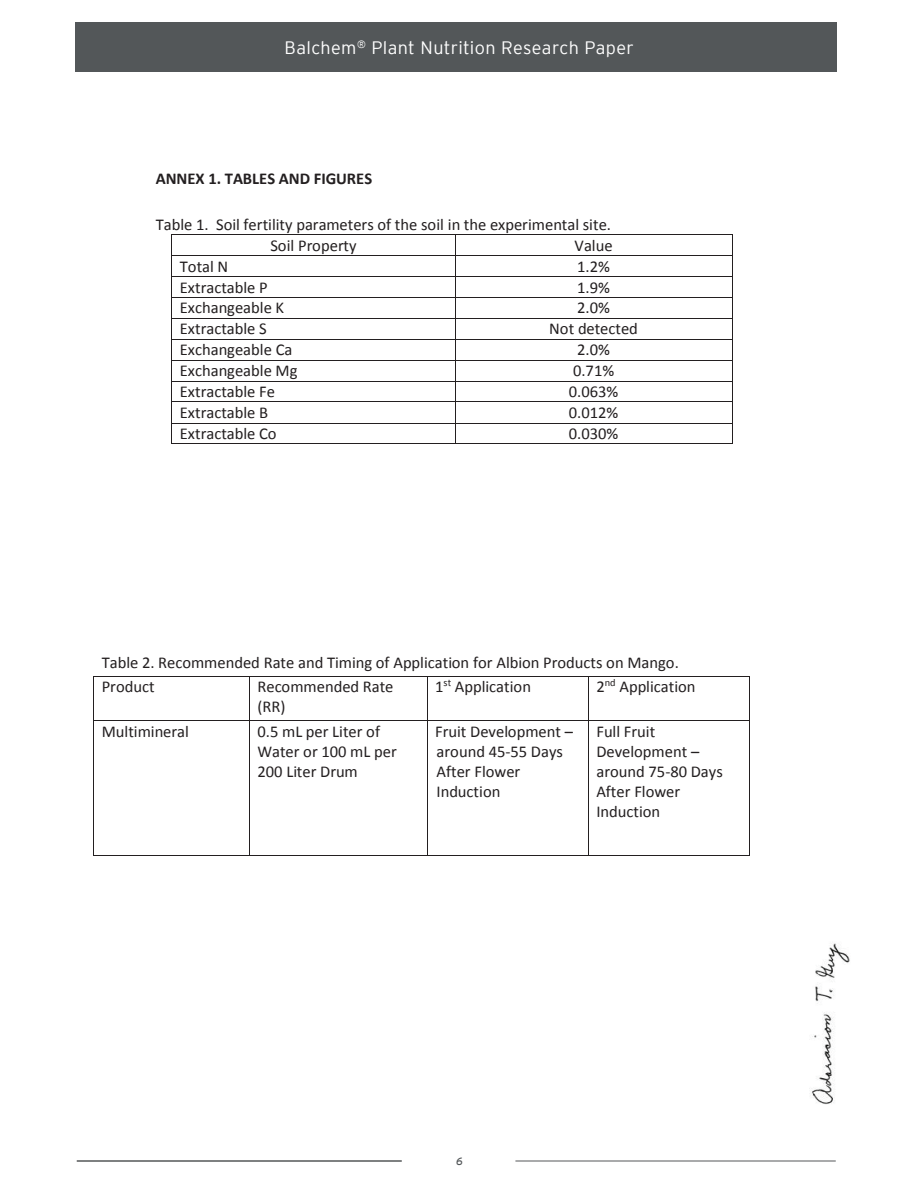
<style>
.page{position:relative;width:918px;height:1188px;background:#fff}
.page>*{position:absolute;margin:0;border:0;box-sizing:border-box;transform-origin:0 0}
.t1{font:300 18px "Interstate";letter-spacing:.02em;color:#fff}
.t2{font:16.5px/20.1px "Calibri";color:#231f20}
.t3{font:700 16.5px "Calibri";color:#231f20}
.t4{font:italic 10.5px "Interstate";color:#535759}
</style>
<div class="page">
<hr style="left:172px;top:235px;width:283px;height:1px;background:#231f20">
<hr style="left:456px;top:235px;width:276px;height:1px;background:#231f20">
<hr style="left:172px;top:255px;width:283px;height:1px;background:#231f20">
<hr style="left:456px;top:255px;width:276px;height:1px;background:#231f20">
<hr style="left:172px;top:276px;width:283px;height:1px;background:#231f20">
<hr style="left:456px;top:276px;width:276px;height:1px;background:#231f20">
<hr style="left:172px;top:297px;width:283px;height:1px;background:#231f20">
<hr style="left:456px;top:297px;width:276px;height:1px;background:#231f20">
<hr style="left:172px;top:318px;width:283px;height:1px;background:#231f20">
<hr style="left:456px;top:318px;width:276px;height:1px;background:#231f20">
<hr style="left:172px;top:339px;width:283px;height:1px;background:#231f20">
<hr style="left:456px;top:339px;width:276px;height:1px;background:#231f20">
<hr style="left:172px;top:360px;width:283px;height:1px;background:#231f20">
<hr style="left:456px;top:360px;width:276px;height:1px;background:#231f20">
<hr style="left:172px;top:381px;width:283px;height:1px;background:#231f20">
<hr style="left:456px;top:381px;width:276px;height:1px;background:#231f20">
<hr style="left:172px;top:402px;width:283px;height:1px;background:#231f20">
<hr style="left:456px;top:402px;width:276px;height:1px;background:#231f20">
<hr style="left:172px;top:423px;width:283px;height:1px;background:#231f20">
<hr style="left:456px;top:423px;width:276px;height:1px;background:#231f20">
<svg style="left:171px;top:235px;width:1px;height:209px"></svg>
<hr style="left:172px;top:444px;width:283px;height:1px;background:#231f20">
<svg style="left:455px;top:235px;width:1px;height:209px"></svg>
<hr style="left:456px;top:444px;width:276px;height:1px;background:#231f20">
<svg style="left:732px;top:235px;width:1px;height:209px"></svg>
<hr style="left:94px;top:676px;width:155px;height:1px;background:#231f20">
<hr style="left:250px;top:676px;width:177px;height:1px;background:#231f20">
<hr style="left:428px;top:676px;width:160px;height:1px;background:#231f20">
<hr style="left:589px;top:676px;width:160px;height:1px;background:#231f20">
<hr style="left:93px;top:677px;width:1px;height:43px;background:#231f20">
<hr style="left:249px;top:677px;width:1px;height:43px;background:#231f20">
<hr style="left:427px;top:677px;width:1px;height:43px;background:#231f20">
<hr style="left:588px;top:677px;width:1px;height:43px;background:#231f20">
<hr style="left:749px;top:677px;width:1px;height:43px;background:#231f20">
<hr style="left:94px;top:720px;width:155px;height:1px;background:#231f20">
<hr style="left:250px;top:720px;width:177px;height:1px;background:#231f20">
<hr style="left:428px;top:720px;width:160px;height:1px;background:#231f20">
<hr style="left:589px;top:720px;width:160px;height:1px;background:#231f20">
<hr style="left:93px;top:721px;width:1px;height:135px;background:#231f20">
<hr style="left:94px;top:856px;width:155px;height:1px;background:#231f20">
<hr style="left:249px;top:721px;width:1px;height:135px;background:#231f20">
<hr style="left:250px;top:856px;width:177px;height:1px;background:#231f20">
<hr style="left:427px;top:721px;width:1px;height:135px;background:#231f20">
<hr style="left:428px;top:856px;width:160px;height:1px;background:#231f20">
<hr style="left:588px;top:721px;width:1px;height:135px;background:#231f20">
<hr style="left:589px;top:856px;width:160px;height:1px;background:#231f20">
<hr style="left:749px;top:721px;width:1px;height:135px;background:#231f20">
<img style="left:809px;top:943px;width:41px;height:162px">
<div style="left:76px;top:22px;width:761px;height:50px;background:#535759"></div>
<hr style="left:515px;top:1161px;width:321px;height:1px;background:#555759">
<hr style="left:77px;top:1161px;width:325px;height:1px;background:#555759">
<p class="t1" style="left:285px;top:38px;width:351px">Balchem<sup>®</sup> Plant Nutrition Research Paper</p>
<p class="t3" style="left:156px;top:168px;width:218px">ANNEX 1. TABLES AND FIGURES</p>
<p class="t2" style="left:270px;top:214px;width:342px;line-height:20.9px;text-indent:-115px">Table 1. Soil fertility parameters of the soil in the experimental site.<br>Soil Property</p>
<p class="t2" style="left:575px;top:235px;width:39px">Value</p>
<p class="t2" style="left:180px;top:256px;width:50px">Total N</p>
<p class="t2" style="left:577px;top:256px;width:34px">1.2%</p>
<p class="t2" style="left:180px;top:277px;width:89px">Extractable P</p>
<p class="t2" style="left:577px;top:277px;width:34px">1.9%</p>
<p class="t2" style="left:180px;top:298px;width:106px">Exchangeable K</p>
<p class="t2" style="left:577px;top:298px;width:34px">2.0%</p>
<p class="t2" style="left:180px;top:319px;width:88px">Extractable S</p>
<p class="t2" style="left:549px;top:319px;width:90px">Not detected</p>
<p class="t2" style="left:180px;top:340px;width:114px">Exchangeable Ca</p>
<p class="t2" style="left:577px;top:340px;width:34px">2.0%</p>
<p class="t2" style="left:180px;top:361px;width:119px">Exchangeable Mg</p>
<p class="t2" style="left:573px;top:361px;width:43px">0.71%</p>
<p class="t2" style="left:180px;top:382px;width:97px">Extractable Fe</p>
<p class="t2" style="left:569px;top:382px;width:51px">0.063%</p>
<p class="t2" style="left:180px;top:403px;width:90px">Extractable B</p>
<p class="t2" style="left:569px;top:403px;width:51px">0.012%</p>
<p class="t2" style="left:180px;top:423px;width:98px">Extractable Co</p>
<p class="t2" style="left:569px;top:423px;width:51px">0.030%</p>
<p class="t2" style="left:102px;top:651px;width:579px;line-height:24px">Table 2. Recommended Rate and Timing of Application for Albion Products on Mango.<br>Product</p>
<p class="t2" style="left:257px;top:677px;width:138px">Recommended Rate (RR)</p>
<p class="t2" style="left:435px;top:677px;width:97px">1<sup>st</sup> Application</p>
<p class="t2" style="left:596px;top:677px;width:101px">2<sup>nd</sup> Application</p>
<p class="t2" style="left:102px;top:721px;width:89px">Multimineral</p>
<p class="t2" style="left:257px;top:721px;width:141px">0.5 mL per Liter of<br>Water or 100 mL per<br>200 Liter Drum</p>
<p class="t2" style="left:435px;top:721px;width:139px">Fruit Development – around 45-55 Days<br>After Flower<br>Induction</p>
<p class="t2" style="left:596px;top:721px;width:128px">Full Fruit<br>Development – around 75-80 Days<br>After Flower<br>Induction</p>
<p class="t4" style="left:456px;top:1155px;width:8px">6</p>
</div>
